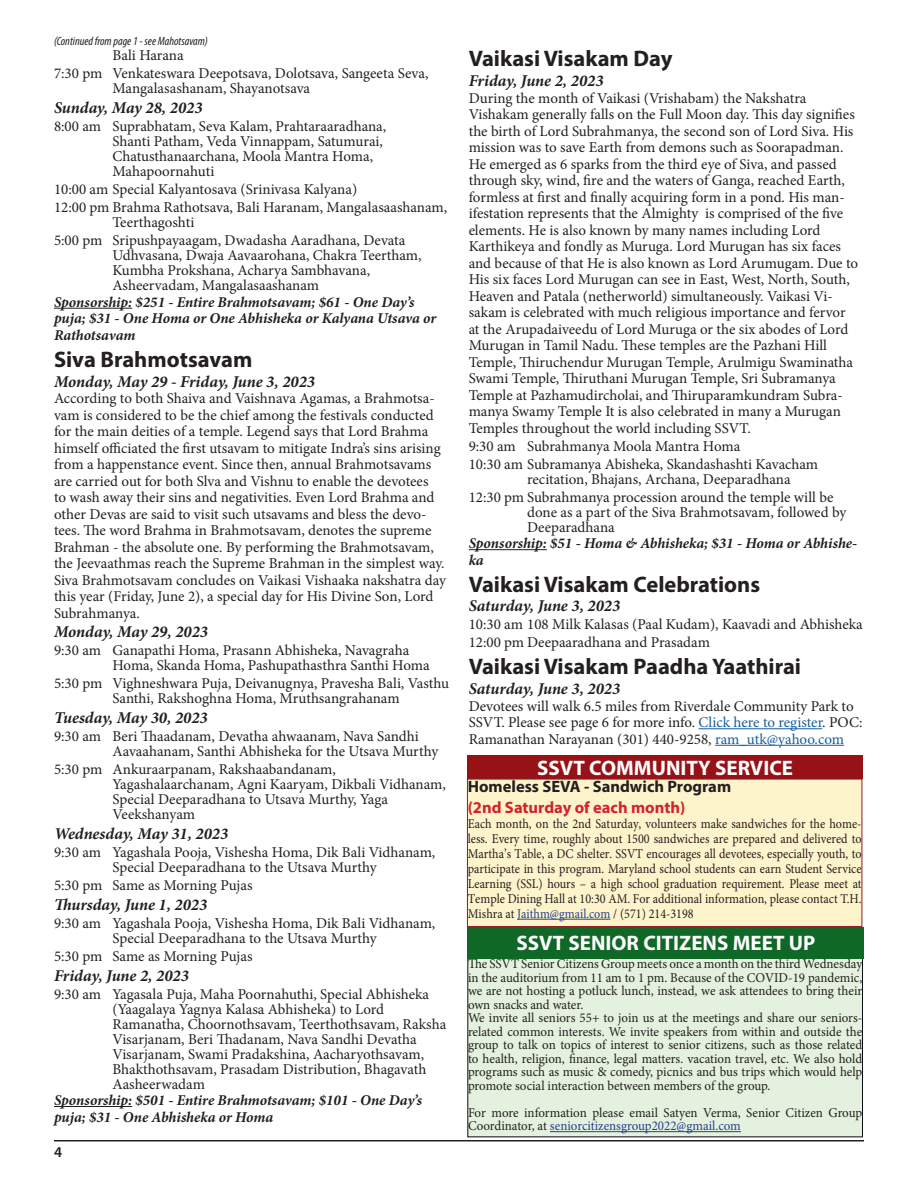
<style>
.page{position:relative;width:918px;height:1188px;background:#fff}
.page>*{position:absolute;margin:0;border:0;box-sizing:border-box;transform-origin:0 0}
.t1{font:700 22.5px "Myriad Pro";color:#231f20}
.t2{font:700 21px "Myriad Pro";color:#fff}
.t3{font:italic 700 16.5px "Minion Pro";color:#231f20}
.t4{font:700 16.5px "Myriad Pro";color:#231f20}
.t5{font:700 16.5px "Myriad Pro";color:#d1232a}
.t6{font:15px/16.5px "Minion Pro";letter-spacing:-.005em;color:#231f20}
.t7{font:italic 700 15px/16.5px "Minion Pro";letter-spacing:-.005em;color:#231f20}
.t8{font:600 15px "Myriad Pro";color:#231f20}
.t9{font:13.5px/13.5px "Minion Pro";color:#231f20;scale:.96 1}
.t10{font:13.5px/15px "Minion Pro";color:#231f20;text-align:justify;scale:.9 1}
.t11{font:italic condensed 12px "Myriad Pro";color:#231f20}
.s1{color:#175d9e}
.s2{color:#253f8e}
</style>
<div class="page">
<hr style="left:54px;top:1140px;width:810px;height:2px;background:#231f20">
<hr style="left:54px;top:308px;width:78px;height:1px;background:#231f20">
<hr style="left:54px;top:1106px;width:78px;height:1px;background:#231f20">
<div style="left:467px;top:756px;width:396px;height:23px;background:#971216"></div>
<div style="left:467px;top:779px;width:395px;height:148px;background:#fef4cb"></div>
<hr style="left:517px;top:919px;width:93px;height:1px;background:#253f8e">
<div style="left:467px;top:779px;width:395px;height:148px;border:1px solid #901826"></div>
<div style="left:468px;top:958px;width:394px;height:179px;background:#e4f1de"></div>
<hr style="left:550px;top:1131px;width:191px;height:1px;background:#253f8e">
<div style="left:468px;top:927px;width:396px;height:31px;background:#106827"></div>
<hr style="left:469px;top:549px;width:78px;height:1px;background:#231f20">
<hr style="left:699px;top:728px;width:123px;height:1px;background:#175d9e">
<hr style="left:715px;top:745px;width:129px;height:1px;background:#175d9e">
<p class="t11" style="left:54px;top:34px;width:156px">(Continued from page 1 - see Mahotsavam)</p>
<p class="t6" style="left:54px;top:47px;width:376px;line-height:18px;text-indent:58px">Bali Harana<br>7:30 pm Venkateswara Deepotsava, Dolotsava, Sangeeta Seva,</p>
<p class="t6" style="left:112px;top:80px;width:199px">Mangalasashanam, Shayanotsava</p>
<p class="t3" style="left:54px;top:96px;width:150px">Sunday, May 28, 2023</p>
<p class="t6" style="left:112px;top:119px;width:275px;line-height:15px;text-indent:-58px">8:00 am Suprabhatam, Seva Kalam, Prahtaraaradhana, Shanti Patham, Veda Vinnappam, Satumurai, Chatusthanaarchana, Moola Mantra Homa, Mahapoornahuti</p>
<p class="t6" style="left:54px;top:180px;width:395px;line-height:18px">10:00 am Special Kalyantosava (Srinivasa Kalyana)<br>12:00 pm Brahma Rathotsava, Bali Haranam, Mangalasaashanam,</p>
<p class="t6" style="left:54px;top:213px;width:353px;line-height:18px;text-indent:58px">Teerthagoshti<br>5:00 pm Sripushpayaagam, Dwadasha Aaradhana, Devata</p>
<p class="t6" style="left:112px;top:248px;width:311px;line-height:15px">Udhvasana, Dwaja Aavaarohana, Chakra Teertham,<br>Kumbha Prokshana, Acharya Sambhavana,<br>Asheervadam, Mangalasaashanam</p>
<p class="t7" style="left:54px;top:293px;width:384px">Sponsorship: $251 - Entire Brahmotsavam; $61 - One Day’s puja; $31 - One Homa or One Abhisheka or Kalyana Utsava or<br>Rathotsavam</p>
<h1 class="t1" style="left:54px;top:344px;width:200px">Siva Brahmotsavam</h1>
<p class="t3" style="left:54px;top:369px;width:263px">Monday, May 29 - Friday, June 3, 2023</p>
<p class="t6" style="left:54px;top:390px;width:393px">According to both Shaiva and Vaishnava Agamas, a Brahmotsa&shy;vam is considered to be the chief among the festivals conducted for the main deities of a temple. Legend says that Lord Brahma himself officiated the first utsavam to mitigate Indra’s sins arising from a happenstance event. Since then, annual Brahmotsavams are carried out for both Slva and Vishnu to enable the devotees<br>to wash away their sins and negativities. Even Lord Brahma and other Devas are said to visit such utsavams and bless the devo&shy;tees. The word Brahma in Brahmotsavam, denotes the supreme Brahman - the absolute one. By performing the Brahmotsavam, the Jeevaathmas reach the Supreme Brahman in the simplest way.<br>Siva Brahmotsavam concludes on Vaikasi Vishaaka nakshatra day this year (Friday, June 2), a special day for His Divine Son, Lord Subrahmanya.</p>
<p class="t3" style="left:54px;top:620px;width:156px">Monday, May 29, 2023</p>
<p class="t6" style="left:112px;top:643px;width:319px;line-height:15px;text-indent:-58px">9:30 am Ganapathi Homa, Prasann Abhisheka, Navagraha<br>Homa, Skanda Homa, Pashupathasthra Santhi Homa</p>
<p class="t6" style="left:112px;top:676px;width:338px;line-height:15px;text-indent:-58px">5:30 pm Vighneshwara Puja, Deivanugnya, Pravesha Bali, Vasthu<br>Santhi, Rakshoghna Homa, Mruthsangrahanam</p>
<p class="t3" style="left:54px;top:706px;width:155px">Tuesday, May 30, 2023</p>
<p class="t6" style="left:112px;top:729px;width:327px;line-height:15px;text-indent:-58px">9:30 am Beri Thaadanam, Devatha ahwaanam, Nava Sandhi<br>Aavaahanam, Santhi Abhisheka for the Utsava Murthy</p>
<p class="t6" style="left:112px;top:762px;width:335px;line-height:15px;text-indent:-58px">5:30 pm Ankuraarpanam, Rakshaabandanam, Yagashalaarchanam, Agni Kaaryam, Dikbali Vidhanam, Special Deeparadhana to Utsava Murthy, Yaga Veekshanyam</p>
<p class="t3" style="left:54px;top:822px;width:176px">Wednesday, May 31, 2023</p>
<p class="t6" style="left:54px;top:845px;width:383px;line-height:15px;text-align:center">9:30 am Yagashala Pooja, Vishesha Homa, Dik Bali Vidhanam,<br>Special Deeparadhana to the Utsava Murthy</p>
<p class="t6" style="left:54px;top:877px;width:200px">5:30 pm Same as Morning Pujas</p>
<p class="t3" style="left:54px;top:893px;width:155px">Thursday, June 1, 2023</p>
<p class="t6" style="left:54px;top:915px;width:383px;line-height:15px;text-align:center">9:30 am Yagashala Pooja, Vishesha Homa, Dik Bali Vidhanam,<br>Special Deeparadhana to the Utsava Murthy</p>
<p class="t6" style="left:54px;top:948px;width:200px">5:30 pm Same as Morning Pujas</p>
<p class="t3" style="left:54px;top:963px;width:136px">Friday, June 2, 2023</p>
<p class="t6" style="left:112px;top:986px;width:335px;line-height:15px;text-indent:-58px">9:30 am Yagasala Puja, Maha Poornahuthi, Special Abhisheka (Yaagalaya Yagnya Kalasa Abhisheka) to Lord Ramanatha, Choornothsavam, Teerthothsavam, Raksha Visarjanam, Beri Thadanam, Nava Sandhi Devatha Visarjanam, Swami Pradakshina, Aacharyothsavam, Bhakthothsavam, Prasadam Distribution, Bhagavath Aasheerwadam</p>
<p class="t7" style="left:54px;top:1092px;width:370px">Sponsorship: $501 - Entire Brahmotsavam; $101 - One Day’s puja; $31 - One Abhisheka or Homa</p>
<p class="t8" style="left:54px;top:1142px;width:10px">4</p>
<h1 class="t1" style="left:469px;top:44px;width:205px">Vaikasi Visakam Day</h1>
<p class="t3" style="left:469px;top:69px;width:136px">Friday, June 2, 2023</p>
<p class="t6" style="left:469px;top:90px;width:391px">During the month of Vaikasi (Vrishabam) the Nakshatra Vishakam generally falls on the Full Moon day. This day signifies the birth of Lord Subrahmanya, the second son of Lord Siva. His mission was to save Earth from demons such as Soorapadman.<br>He emerged as 6 sparks from the third eye of Siva, and passed through sky, wind, fire and the waters of Ganga, reached Earth, formless at first and finally acquiring form in a pond. His man&shy;ifestation represents that the Almighty is comprised of the five elements. He is also known by many names including Lord Karthikeya and fondly as Muruga. Lord Murugan has six faces and because of that He is also known as Lord Arumugam. Due to His six faces Lord Murugan can see in East, West, North, South, Heaven and Patala (netherworld) simultaneously. Vaikasi Vi&shy;sakam is celebrated with much religious importance and fervor at the Arupadaiveedu of Lord Muruga or the six abodes of Lord Murugan in Tamil Nadu. These temples are the Pazhani Hill Temple, Thiruchendur Murugan Temple, Arulmigu Swaminatha Swami Temple, Thiruthani Murugan Temple, Sri Subramanya Temple at Pazhamudircholai, and Thiruparamkundram Subra&shy;manya Swamy Temple It is also celebrated in many a Murugan Temples throughout the world including SSVT.</p>
<p class="t6" style="left:469px;top:437px;width:351px;line-height:18px">9:30 am Subrahmanya Moola Mantra Homa<br>10:30 am Subramanya Abisheka, Skandashashti Kavacham</p>
<p class="t6" style="left:469px;top:470px;width:366px;line-height:18px;text-indent:58px">recitation, Bhajans, Archana, Deeparadhana<br>12:30 pm Subrahmanya procession around the temple will be</p>
<p class="t6" style="left:527px;top:504px;width:321px;line-height:15px">done as a part of the Siva Brahmotsavam, followed by<br>Deeparadhana</p>
<p class="t7" style="left:469px;top:535px;width:390px">Sponsorship: $51 - Homa &amp; Abhisheka; $31 - Homa or Abhishe&shy;ka</p>
<h1 class="t1" style="left:469px;top:569px;width:293px">Vaikasi Visakam Celebrations</h1>
<p class="t3" style="left:469px;top:594px;width:153px">Saturday, June 3, 2023</p>
<p class="t6" style="left:469px;top:616px;width:396px;line-height:18px">10:30 am 108 Milk Kalasas (Paal Kudam), Kaavadi and Abhisheka<br>12:00 pm Deepaaradhana and Prasadam</p>
<h1 class="t1" style="left:469px;top:652px;width:334px">Vaikasi Visakam Paadha Yaathirai</h1>
<p class="t3" style="left:469px;top:677px;width:153px">Saturday, June 3, 2023</p>
<p class="t6" style="left:469px;top:698px;width:395px">Devotees will walk 6.5 miles from Riverdale Community Park to<br>SSVT. Please see page 6 for more info. <span class="s1">Click here to register</span>. POC:<br>Ramanathan Narayanan (301) 440-9258, <span class="s1">ram_utk@yahoo.com</span></p>
<h2 class="t2" style="left:537px;top:754px;width:257px">SSVT COMMUNITY SERVICE</h2>
<p class="t4" style="left:468px;top:776px;width:265px">Homeless SEVA - Sandwich Program</p>
<p class="t5" style="left:468px;top:797px;width:219px">(2nd Saturday of each month)</p>
<p class="t10" style="left:468px;top:816px;width:439px">Each month, on the 2nd Saturday, volunteers make sandwiches for the home&shy;less. Every time, roughly about 1500 sandwiches are prepared and delivered to Martha’s Table, a DC shelter. SSVT encourages all devotees, especially youth, to participate in this program. Maryland school students can earn Student Service Learning (SSL) hours – a high school graduation requirement. Please meet at Temple Dining Hall at 10:30 AM. For additional information, please contact T.H.<br>Mishra at <span class="s2">Jaithm@gmail.com</span> / (571) 214-3198</p>
<p class="t9" style="left:468px;top:957px;width:412px">The SSVT Senior Citizens Group meets once a month on the third Wednesday in the auditorium from 11 am to 1 pm. Because of the COVID-19 pandemic, we are not hosting a potluck lunch, instead, we ask attendees to bring their own snacks and water.<br>We invite all seniors 55+ to join us at the meetings and share our seniors&shy;related common interests. We invite speakers from within and outside the group to talk on topics of interest to senior citizens, such as those related to health, religion, finance, legal matters. vacation travel, etc. We also hold programs such as music &amp; comedy, picnics and bus trips which would help promote social interaction between members of the group.</p>
<p class="t9" style="left:468px;top:1106px;width:412px">For more information please email Satyen Verma, Senior Citizen Group<br>Coordinator, at <span class="s2">seniorcitizensgroup2022@gmail.com</span></p>
<h2 class="t2" style="left:516px;top:930px;width:300px">SSVT SENIOR CITIZENS MEET UP</h2>
</div>
